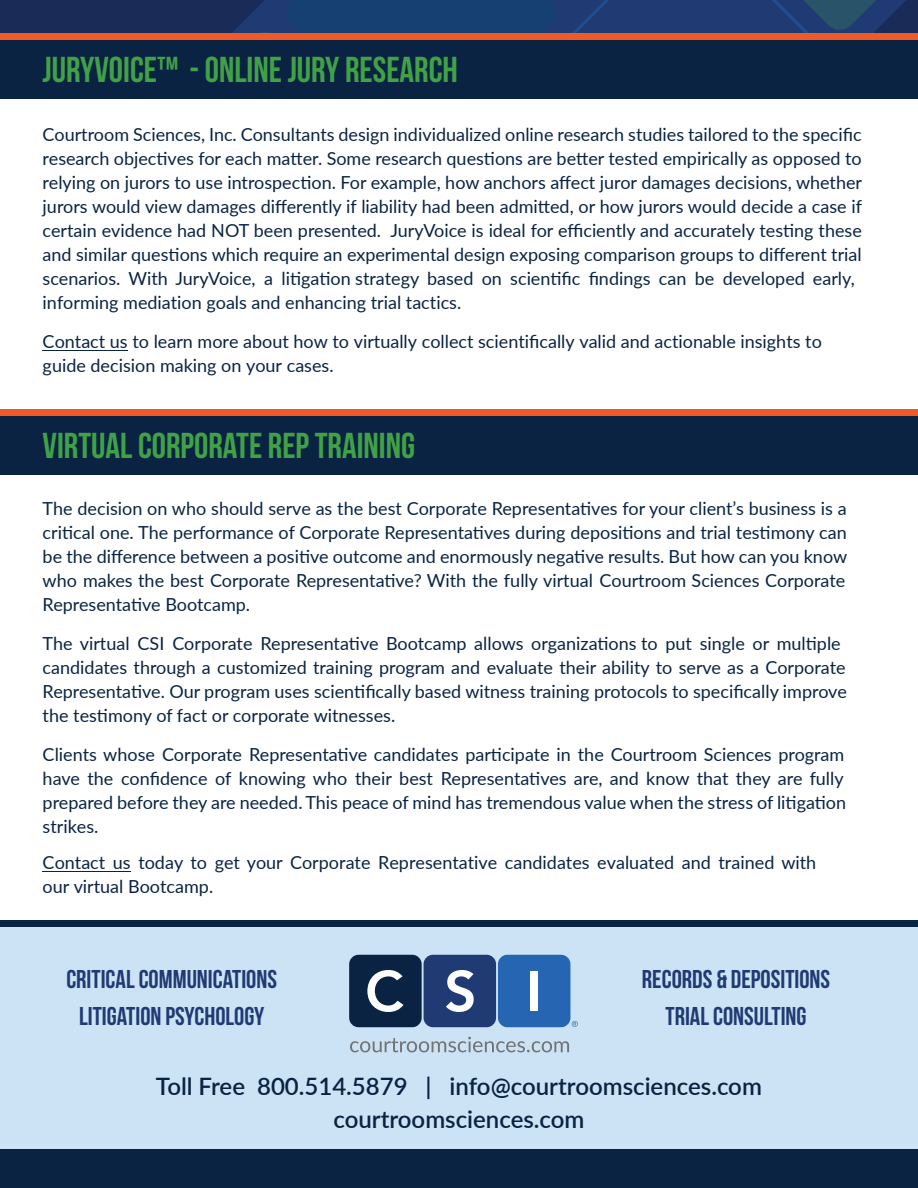
<style>
.page{position:relative;width:918px;height:1188px;background:#fff}
.page>*{position:absolute;margin:0;border:0;box-sizing:border-box;transform-origin:0 0}
.t1{font:36px "Bebas Neue";color:#41a147}
.t2{font:25.8px/36.8px "Bebas Neue";color:#203a74;text-align:center}
.t3{font:600 24px/33px "Lato";color:#0a2343;text-align:center}
.t4{font:18px/24px "Lato";color:#0a2343}
</style>
<div class="page">
<div style="left:0;top:927px;width:918px;height:222px;background:#cbe3f4"></div>
<svg style="left:0;top:0;width:918px;height:33px"></svg>
<div style="left:0;top:34px;width:918px;height:65px;background:#0a2343"></div>
<div style="left:0;top:33px;width:918px;height:7px;background:#f15929"></div>
<div style="left:0;top:410px;width:918px;height:65px;background:#0a2343"></div>
<div style="left:0;top:409px;width:918px;height:6px;background:#f15929"></div>
<svg style="left:572px;top:1021px;width:6px;height:6px"></svg>
<div style="left:498px;top:955px;width:72px;height:72px;background:#2565b1;border-radius:9px"></div>
<div style="left:531px;top:971px;width:7px;height:40px;background:#fff"></div>
<div style="left:424px;top:955px;width:72px;height:72px;background:#203a74;border-radius:9px"></div>
<div style="left:349px;top:955px;width:73px;height:72px;background:#0a2343;border-radius:9px"></div>
<svg style="left:367px;top:970px;width:36px;height:42px"></svg>
<svg style="left:446px;top:970px;width:28px;height:42px"></svg>
<svg style="left:350px;top:1037px;width:219px;height:15px"></svg>
<div style="left:0;top:1149px;width:918px;height:39px;background:#0a2343"></div>
<div style="left:0;top:921px;width:918px;height:6px;background:#0a2343"></div>
<hr style="left:43px;top:871px;width:88px;height:1px;background:#0a2343">
<hr style="left:43px;top:351px;width:85px;height:1px;background:#0a2343">
<h1 class="t1" style="left:43px;top:49px;width:417px">JURYVOICE™ - ONLINE JURY RESEARCH</h1>
<p class="t4" style="left:43px;top:122px;width:821px">Courtroom Sciences, Inc. Consultants design individualized online research studies tailored to the specific research objectives for each matter. Some research questions are better tested empirically as opposed to relying on jurors to use introspection. For example, how anchors affect juror damages decisions, whether jurors would view damages differently if liability had been admitted, or how jurors would decide a case if certain evidence had NOT been presented. JuryVoice is ideal for efficiently and accurately testing these and similar questions which require an experimental design exposing comparison groups to different trial scenarios. With JuryVoice, a litigation strategy based on scientific findings can be developed early, informing mediation goals and enhancing trial tactics.</p>
<p class="t4" style="left:43px;top:329px;width:781px">Contact us to learn more about how to virtually collect scientifically valid and actionable insights to guide decision making on your cases.</p>
<h1 class="t1" style="left:43px;top:425px;width:374px">VIRTUAL CORPORATE REP TRAINING</h1>
<p class="t4" style="left:43px;top:495px;width:806px;text-align:justify">The decision on who should serve as the best Corporate Representatives for your client’s business is a critical one. The performance of Corporate Representatives during depositions and trial testimony can be the difference between a positive outcome and enormously negative results. But how can you know who makes the best Corporate Representative? With the fully virtual Courtroom Sciences Corporate Representative Bootcamp.</p>
<p class="t4" style="left:43px;top:630px;width:806px">The virtual CSI Corporate Representative Bootcamp allows organizations to put single or multiple candidates through a customized training program and evaluate their ability to serve as a Corporate Representative. Our program uses scientifically based witness training protocols to specifically improve the testimony of fact or corporate witnesses.</p>
<p class="t4" style="left:43px;top:741px;width:805px">Clients whose Corporate Representative candidates participate in the Courtroom Sciences program have the confidence of knowing who their best Representatives are, and know that they are fully prepared before they are needed. This peace of mind has tremendous value when the stress of litigation strikes.</p>
<p class="t4" style="left:43px;top:849px;width:775px">Contact us today to get your Corporate Representative candidates evaluated and trained with our virtual Bootcamp.</p>
<h2 class="t2" style="left:66px;top:961px;width:212px">CRITICAL COMMUNICATIONS<br>LITIGATION PSYCHOLOGY</h2>
<h2 class="t2" style="left:642px;top:961px;width:190px">RECORDS &amp; DEPOSITIONS<br>TRIAL CONSULTING</h2>
<h3 class="t3" style="left:156px;top:1069px;width:607px">Toll Free 800.514.5879 | info@courtroomsciences.com courtroomsciences.com</h3>
</div>
